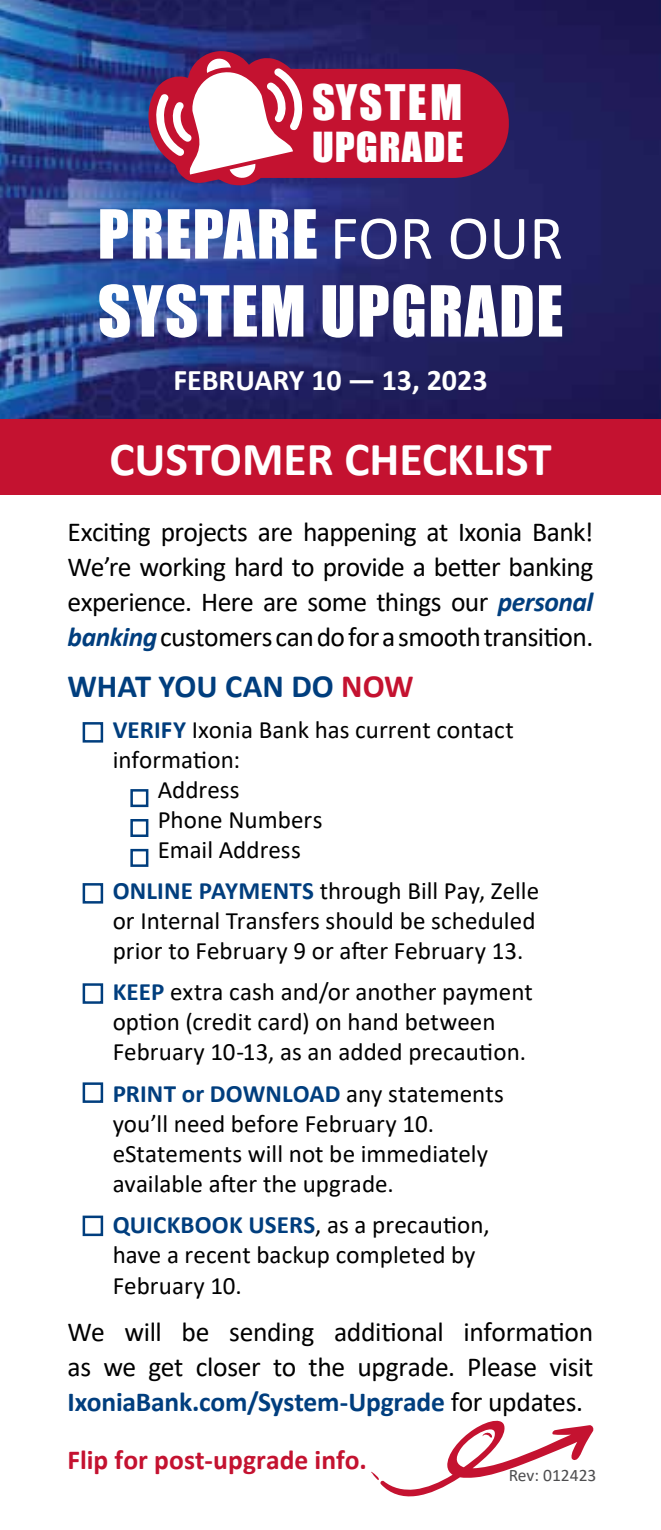
<style>
.page{position:relative;width:661px;height:1530px;background:#fff}
.page>*{position:absolute;margin:0;border:0;box-sizing:border-box;transform-origin:0 0}
.t1{font:65px "Impact";letter-spacing:.02em;color:#fff}
.t2{font:62.5px "Impact";letter-spacing:.02em;color:#fff}
.t3{font:700 47.5px "Calibri";color:#fff}
.t4{font:45px "Impact";letter-spacing:.05em;color:#fff}
.t5{font:38px "Impact";letter-spacing:.03em;color:#fff;scale:1.05 1}
.t6{font:700 32.5px "Calibri";letter-spacing:-.005em;color:#003e7e}
.t7{font:700 30px "Calibri";color:#fff}
.t8{font:27.5px/35px "Calibri";letter-spacing:-.015em;color:#000;text-align:justify}
.t9{font:700 27.5px "Calibri";color:#c41230}
.t10{font:25px/30px "Calibri";letter-spacing:.005em;color:#000}
.t11{font:17.5px "Calibri";color:#4d4d4f}
.s1{font-family:"Calibri"}
.s2{font-family:"Metropolis";font-weight:600}
.s3{font-weight:700;font-style:italic;color:#003e7e}
.s4{color:#c41230}
.s5{font-weight:700;color:#003e7e}
</style>
<div class="page">
<img style="left:0;top:0;width:660px;height:419px">
<div style="left:0;top:419px;width:660px;height:76px;background:#c41230"></div>
<svg style="left:148px;top:49px;width:360px;height:136px"></svg>
<div style="left:82px;top:722px;width:21px;height:21px;border:2px solid #003e7e"></div>
<div style="left:82px;top:883px;width:21px;height:21px;border:2px solid #003e7e"></div>
<div style="left:82px;top:983px;width:21px;height:21px;border:2px solid #003e7e"></div>
<div style="left:82px;top:1082px;width:21px;height:21px;border:2px solid #003e7e"></div>
<div style="left:82px;top:1216px;width:21px;height:20px;border:2px solid #003e7e"></div>
<div style="left:130px;top:789px;width:18px;height:18px;border:2px solid #003e7e"></div>
<div style="left:130px;top:819px;width:18px;height:18px;border:2px solid #003e7e"></div>
<div style="left:130px;top:849px;width:18px;height:18px;border:2px solid #003e7e"></div>
<svg style="left:371px;top:1420px;width:223px;height:77px"></svg>
<h3 class="t4" style="left:312px;top:68px;width:152px">SYSTEM</h3>
<h3 class="t5" style="left:312px;top:117px;width:145px">UPGRADE</h3>
<h2 class="t2" style="left:98px;top:186px;width:467px">PREPARE <span class="s1">FOR OUR</span></h2>
<h1 class="t1" style="left:98px;top:261px;width:466px">SYSTEM UPGRADE</h1>
<p class="t7" style="left:173px;top:359px;width:315px">FEBRUARY 10 <span class="s2">—</span> 13, 2023</p>
<h3 class="t3" style="left:109px;top:426px;width:443px">CUSTOMER CHECKLIST</h3>
<p class="t8" style="left:68px;top:514px;width:527px">Exciting projects are happening at Ixonia Bank!<br>We’re working hard to provide a better banking experience. Here are some things our <span class="s3">personal banking</span> customers can do for a smooth transition.</p>
<h3 class="t6" style="left:68px;top:663px;width:347px">WHAT YOU CAN DO <span class="s4">NOW</span></h3>
<p class="t10" style="left:112px;top:714px;width:402px"><span class="s5">VERIFY</span> Ixonia Bank has current contact</p>
<p class="t10" style="left:112px;top:744px;width:129px">information:</p>
<p class="t10" style="left:158px;top:774px;width:83px">Address</p>
<p class="t10" style="left:158px;top:804px;width:166px">Phone Numbers</p>
<p class="t10" style="left:158px;top:834px;width:144px">Email Address</p>
<p class="t10" style="left:112px;top:875px;width:427px"><span class="s5">ONLINE PAYMENTS</span> through Bill Pay, Zelle or Internal Transfers should be scheduled prior to February 9 or after February 13.</p>
<p class="t10" style="left:112px;top:976px;width:421px"><span class="s5">KEEP</span> extra cash and/or another payment option (credit card) on hand between<br>February 10-13, as an added precaution.</p>
<p class="t10" style="left:112px;top:1078px;width:392px"><span class="s5">PRINT or DOWNLOAD</span> any statements you’ll need before February 10. eStatements will not be immediately available after the upgrade.</p>
<p class="t10" style="left:112px;top:1209px;width:378px;line-height:30.8px"><span class="s5">QUICKBOOK USERS</span>, as a precaution, have a recent backup completed by<br>February 10.</p>
<p class="t8" style="left:68px;top:1313px;width:526px">We will be sending additional information as we get closer to the upgrade. Please visit <span class="s5">IxoniaBank.com/System-Upgrade</span> for updates.</p>
<p class="t9" style="left:68px;top:1441px;width:300px">Flip for post-upgrade info.</p>
<p class="t11" style="left:508px;top:1463px;width:89px">Rev: 012423</p>
</div>
